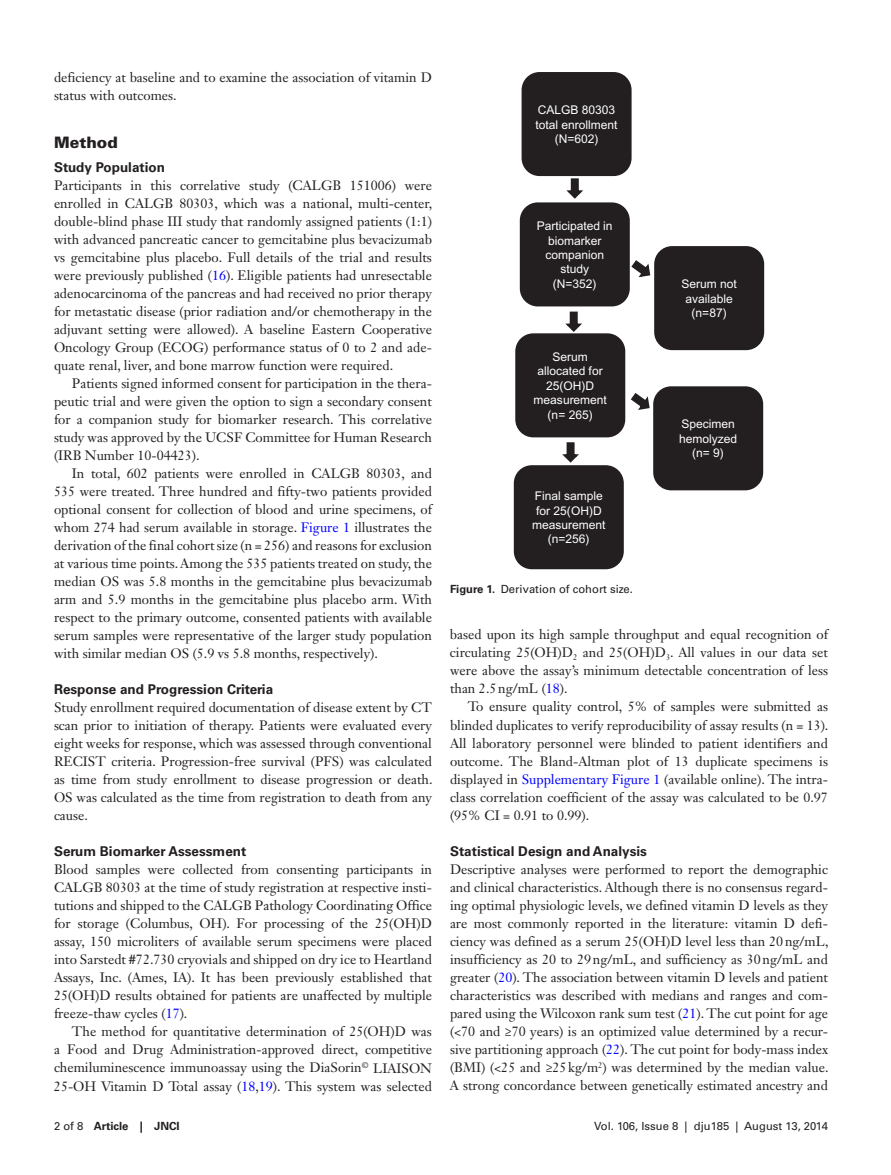
<style>
.page{position:relative;width:891px;height:1175px;background:#fff}
.page>*{position:absolute;margin:0;border:0;box-sizing:border-box;transform-origin:0 0}
.t1{font:900 15.75px "Univers LT Std";color:#231f20}
.t2{font:13.5px/18px "Janson Text LT Std";color:#231f20;text-align:justify}
.t3{font:700 13.5px "Univers LT Std";color:#231f20}
.t4{font:12px/14.4px "Arial";color:#fff;text-align:center}
.t5{font:11.25px "Univers LT Std";color:#231f20}
.t6{font:700 11.25px "Univers LT Std";color:#231f20}
.s1{color:#00f}
.s2{font-weight:700}
.s3{font-weight:400}
</style>
<div class="page">
<div style="left:516px;top:334px;width:108px;height:102px;background:#231f20;border-radius:17px"></div>
<div style="left:515px;top:333px;width:110px;height:104px;border:2px solid #231f20;border-radius:17px"></div>
<div style="left:654px;top:387px;width:108px;height:102px;background:#231f20;border-radius:17px"></div>
<div style="left:653px;top:386px;width:110px;height:104px;border:2px solid #231f20;border-radius:17px"></div>
<div style="left:515px;top:466px;width:108px;height:102px;background:#231f20;border-radius:17px"></div>
<div style="left:514px;top:465px;width:110px;height:104px;border:2px solid #231f20;border-radius:17px"></div>
<div style="left:521px;top:203px;width:108px;height:102px;background:#231f20;border-radius:17px"></div>
<div style="left:520px;top:202px;width:110px;height:104px;border:2px solid #231f20;border-radius:17px"></div>
<div style="left:523px;top:73px;width:108px;height:102px;background:#231f20;border-radius:17px"></div>
<div style="left:522px;top:72px;width:110px;height:104px;border:2px solid #231f20;border-radius:17px"></div>
<svg style="left:566px;top:178px;width:17px;height:21px"></svg>
<div style="left:655px;top:247px;width:108px;height:102px;background:#231f20;border-radius:17px"></div>
<div style="left:654px;top:246px;width:110px;height:104px;border:2px solid #231f20;border-radius:17px"></div>
<svg style="left:630px;top:393px;width:20px;height:17px"></svg>
<svg style="left:565px;top:311px;width:17px;height:21px"></svg>
<svg style="left:562px;top:442px;width:17px;height:21px"></svg>
<svg style="left:631px;top:260px;width:20px;height:18px"></svg>
<p class="t2" style="left:54px;top:68px;width:379px">deficiency at baseline and to examine the association of vitamin D status with outcomes.</p>
<p class="t1" style="left:54px;top:133px;width:65px">Method</p>
<p class="t3" style="left:54px;top:160px;width:113px">Study Population</p>
<p class="t2" style="left:54px;top:176px;width:380px">Participants in this correlative study (CALGB 151006) were enrolled in CALGB 80303, which was a national, multi-center, double-blind phase III study that randomly assigned patients (1:1) with advanced pancreatic cancer to gemcitabine plus bevacizumab vs gemcitabine plus placebo. Full details of the trial and results were previously published (<span class="s1">16</span>). Eligible patients had unresectable adenocarcinoma of the pancreas and had received no prior therapy for metastatic disease (prior radiation and/or chemotherapy in the adjuvant setting were allowed). A baseline Eastern Cooperative Oncology Group (ECOG) performance status of 0 to 2 and ade&shy;quate renal, liver, and bone marrow function were required.</p>
<p class="t2" style="left:54px;top:374px;width:380px;text-indent:18px">Patients signed informed consent for participation in the thera&shy;peutic trial and were given the option to sign a secondary consent for a companion study for biomarker research. This correlative study was approved by the UCSF Committee for Human Research (IRB Number 10-04423).</p>
<p class="t2" style="left:54px;top:464px;width:380px;text-indent:18px">In total, 602 patients were enrolled in CALGB 80303, and 535 were treated. Three hundred and fifty-two patients provided optional consent for collection of blood and urine specimens, of whom 274 had serum available in storage. <span class="s1">Figure 1</span> illustrates the derivation of the final cohort size (n = 256) and reasons for exclusion at various time points. Among the 535 patients treated on study, the median OS was 5.8 months in the gemcitabine plus bevacizumab arm and 5.9 months in the gemcitabine plus placebo arm. With respect to the primary outcome, consented patients with available serum samples were representative of the larger study population with similar median OS (5.9 vs 5.8 months, respectively).</p>
<p class="t3" style="left:54px;top:681px;width:221px">Response and Progression Criteria</p>
<p class="t2" style="left:54px;top:698px;width:380px">Study enrollment required documentation of disease extent by CT scan prior to initiation of therapy. Patients were evaluated every eight weeks for response, which was assessed through conventional RECIST criteria. Progression-free survival (PFS) was calculated as time from study enrollment to disease progression or death.<br>OS was calculated as the time from registration to death from any cause.</p>
<p class="t3" style="left:54px;top:843px;width:194px">Serum Biomarker Assessment</p>
<p class="t2" style="left:54px;top:860px;width:380px">Blood samples were collected from consenting participants in CALGB 80303 at the time of study registration at respective insti&shy;tutions and shipped to the CALGB Pathology Coordinating Office for storage (Columbus, OH). For processing of the 25(OH)D assay, 150 microliters of available serum specimens were placed into Sarstedt #72.730 cryovials and shipped on dry ice to Heartland Assays, Inc. (Ames, IA). It has been previously established that 25(OH)D results obtained for patients are unaffected by multiple freeze-thaw cycles (<span class="s1">17</span>).</p>
<p class="t2" style="left:54px;top:1022px;width:380px;text-indent:18px">The method for quantitative determination of 25(OH)D was a Food and Drug Administration-approved direct, competitive chemiluminescence immunoassay using the DiaSorin<sup>©</sup> LIAISON 25-OH Vitamin D Total assay (<span class="s1">18</span>,<span class="s1">19</span>). This system was selected</p>
<p class="t4" style="left:535px;top:103px;width:83px">CALGB 80303 total enrollment (N=602)</p>
<p class="t4" style="left:537px;top:219px;width:77px">Participated in biomarker companion study<br>(N=352)</p>
<p class="t4" style="left:534px;top:350px;width:75px">Serum allocated for<br>25(OH)D measurement (n= 265)</p>
<p class="t4" style="left:532px;top:489px;width:75px">Final sample for 25(OH)D measurement (n=256)</p>
<p class="t5" style="left:450px;top:582px;width:184px"><span class="s2">Figure 1.</span> Derivation of cohort size.</p>
<p class="t4" style="left:681px;top:277px;width:57px">Serum not available (n=87)</p>
<p class="t4" style="left:679px;top:417px;width:59px">Specimen hemolyzed (n= 9)</p>
<p class="t2" style="left:450px;top:625px;width:380px">based upon its high sample throughput and equal recognition of circulating 25(OH)D<sub>2</sub> and 25(OH)D<sub>3</sub>. All values in our data set were above the assay’s minimum detectable concentration of less than 2.5ng/mL (<span class="s1">18</span>).</p>
<p class="t2" style="left:450px;top:697px;width:380px;text-indent:18px">To ensure quality control, 5% of samples were submitted as blinded duplicates to verify reproducibility of assay results (n = 13).<br>All laboratory personnel were blinded to patient identifiers and outcome. The Bland-Altman plot of 13 duplicate specimens is displayed in <span class="s1">Supplementary Figure 1</span> (available online). The intra&shy;class correlation coefficient of the assay was calculated to be 0.97 (95% CI = 0.91 to 0.99).</p>
<p class="t3" style="left:450px;top:843px;width:198px">Statistical Design and Analysis</p>
<p class="t2" style="left:450px;top:860px;width:380px">Descriptive analyses were performed to report the demographic and clinical characteristics. Although there is no consensus regard&shy;ing optimal physiologic levels, we defined vitamin D levels as they are most commonly reported in the literature: vitamin D defi&shy;ciency was defined as a serum 25(OH)D level less than 20ng/mL, insufficiency as 20 to 29ng/mL, and sufficiency as 30ng/mL and greater (<span class="s1">20</span>). The association between vitamin D levels and patient characteristics was described with medians and ranges and com&shy;pared using the Wilcoxon rank sum test (<span class="s1">21</span>). The cut point for age (&lt;70 and ≥70 years) is an optimized value determined by a recur&shy;sive partitioning approach (<span class="s1">22</span>). The cut point for body-mass index (BMI) (&lt;25 and ≥25kg/m<sup>2</sup>) was determined by the median value.<br>A strong concordance between genetically estimated ancestry and</p>
<p class="t6" style="left:54px;top:1119px;width:127px"><span class="s3">2 of 8</span> Article | JNCI</p>
<p class="t5" style="left:594px;top:1119px;width:235px">Vol. 106, Issue 8 | dju185 | August 13, 2014</p>
</div>
